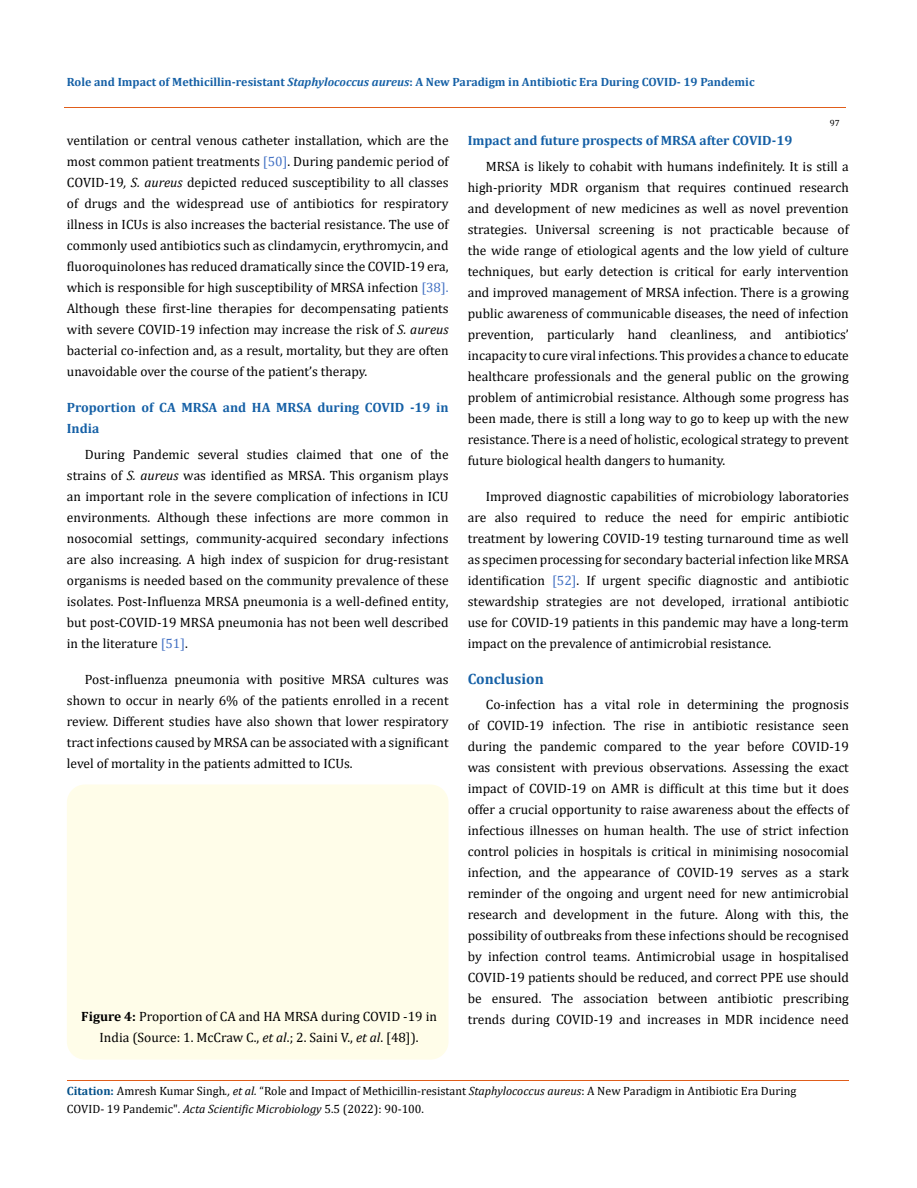
<style>
.page{position:relative;width:917px;height:1188px;background:#fff}
.page>*{position:absolute;margin:0;border:0;box-sizing:border-box;transform-origin:0 0}
.t1{font:700 15px "Cambria";color:#1560a6}
.t2{font:13.5px/21px "Cambria";color:#000;text-align:justify}
.t3{font:700 13.5px/21px "Cambria";color:#1560a6}
.t4{font:12px/18px "Cambria";color:#000}
.t5{font:700 12px "Cambria";color:#1560a6}
.t6{font:9px "Cambria";color:#000}
.s1{font-style:italic}
.s2{color:#4472c4}
.s3{font-weight:700}
.s4{font-weight:700;color:#035089}
</style>
<div class="page">
<div style="left:67px;top:784px;width:381px;height:276px;background:#fffde9;border-radius:18px"></div>
<hr style="left:64px;top:108px;width:781px;height:1px;background:#e05d1a">
<hr style="left:67px;top:1080px;width:781px;height:1px;background:#e05d1a">
<p class="t5" style="left:67px;top:73px;width:689px">Role and Impact of Methicillin-resistant <span class="s1">Staphylococcus aureus</span>: A New Paradigm in Antibiotic Era During COVID- 19 Pandemic</p>
<p class="t6" style="left:829px;top:118px;width:11px">97</p>
<p class="t2" style="left:67px;top:130px;width:383px">ventilation or central venous catheter installation, which are the most common patient treatments <span class="s2">[50]</span>. During pandemic period of COVID-19<span class="s1">, S. aureus</span> depicted reduced susceptibility to all classes of drugs and the widespread use of antibiotics for respiratory illness in ICUs is also increases the bacterial resistance. The use of commonly used antibiotics such as clindamycin, erythromycin, and fluoroquinolones has reduced dramatically since the COVID-19 era, which is responsible for high susceptibility of MRSA infection <span class="s2">[38].<br></span>Although these first-line therapies for decompensating patients with severe COVID-19 infection may increase the risk of <span class="s1">S. aureus </span>bacterial co-infection and, as a result, mortality, but they are often unavoidable over the course of the patient’s therapy.</p>
<p class="t3" style="left:67px;top:397px;width:383px">Proportion of CA MRSA and HA MRSA during COVID -19 in<br>India</p>
<p class="t2" style="left:67px;top:444px;width:383px;text-indent:18px">During Pandemic several studies claimed that one of the strains of <span class="s1">S. aureus</span> was identified as MRSA. This organism plays an important role in the severe complication of infections in ICU environments. Although these infections are more common in nosocomial settings, community-acquired secondary infections are also increasing. A high index of suspicion for drug-resistant organisms is needed based on the community prevalence of these isolates. Post-Influenza MRSA pneumonia is a well-defined entity, but post-COVID-19 MRSA pneumonia has not been well described in the literature <span class="s2">[51]</span>.</p>
<p class="t2" style="left:67px;top:669px;width:383px;text-indent:18px">Post-influenza pneumonia with positive MRSA cultures was shown to occur in nearly 6% of the patients enrolled in a recent review. Different studies have also shown that lower respiratory tract infections caused by MRSA can be associated with a significant level of mortality in the patients admitted to ICUs.</p>
<p class="t2" style="left:81px;top:1006px;width:357px;text-align:center"><span class="s3">Figure 4:</span> Proportion of CA and HA MRSA during COVID -19 in<br>India (Source: 1. McCraw C., <span class="s1">et al</span>.; 2. Saini V., <span class="s1">et al</span>. [48]).</p>
<p class="t3" style="left:468px;top:130px;width:326px">Impact and future prospects of MRSA after COVID-19</p>
<p class="t2" style="left:468px;top:156px;width:382px;text-indent:18px">MRSA is likely to cohabit with humans indefinitely. It is still a high-priority MDR organism that requires continued research and development of new medicines as well as novel prevention strategies. Universal screening is not practicable because of the wide range of etiological agents and the low yield of culture techniques, but early detection is critical for early intervention and improved management of MRSA infection. There is a growing public awareness of communicable diseases, the need of infection prevention, particularly hand cleanliness, and antibiotics’ incapacity to cure viral infections. This provides a chance to educate healthcare professionals and the general public on the growing problem of antimicrobial resistance. Although some progress has been made, there is still a long way to go to keep up with the new resistance. There is a need of holistic, ecological strategy to prevent future biological health dangers to humanity.</p>
<p class="t2" style="left:468px;top:486px;width:382px;text-indent:18px">Improved diagnostic capabilities of microbiology laboratories are also required to reduce the need for empiric antibiotic treatment by lowering COVID-19 testing turnaround time as well as specimen processing for secondary bacterial infection like MRSA identification <span class="s2">[52]</span>. If urgent specific diagnostic and antibiotic stewardship strategies are not developed, irrational antibiotic use for COVID-19 patients in this pandemic may have a long-term impact on the prevalence of antimicrobial resistance.</p>
<p class="t1" style="left:468px;top:668px;width:77px">Conclusion</p>
<p class="t2" style="left:468px;top:694px;width:382px;text-indent:18px">Co-infection has a vital role in determining the prognosis of COVID-19 infection. The rise in antibiotic resistance seen during the pandemic compared to the year before COVID-19 was consistent with previous observations. Assessing the exact impact of COVID-19 on AMR is difficult at this time but it does offer a crucial opportunity to raise awareness about the effects of infectious illnesses on human health. The use of strict infection control policies in hospitals is critical in minimising nosocomial infection, and the appearance of COVID-19 serves as a stark reminder of the ongoing and urgent need for new antimicrobial research and development in the future. Along with this, the possibility of outbreaks from these infections should be recognised by infection control teams. Antimicrobial usage in hospitalised COVID-19 patients should be reduced, and correct PPE use should be ensured. The association between antibiotic prescribing trends during COVID-19 and increases in MDR incidence need</p>
<p class="t4" style="left:67px;top:1082px;width:731px"><span class="s4">Citation:</span> Amresh Kumar Singh<span class="s1">., et al.</span> “Role and Impact of Methicillin-resistant <span class="s1">Staphylococcus aureus</span>: A New Paradigm in Antibiotic Era During<br>COVID- 19 Pandemic". <span class="s1">Acta Scientific Microbiology</span> 5.5 (2022): 90-100.</p>
</div>
